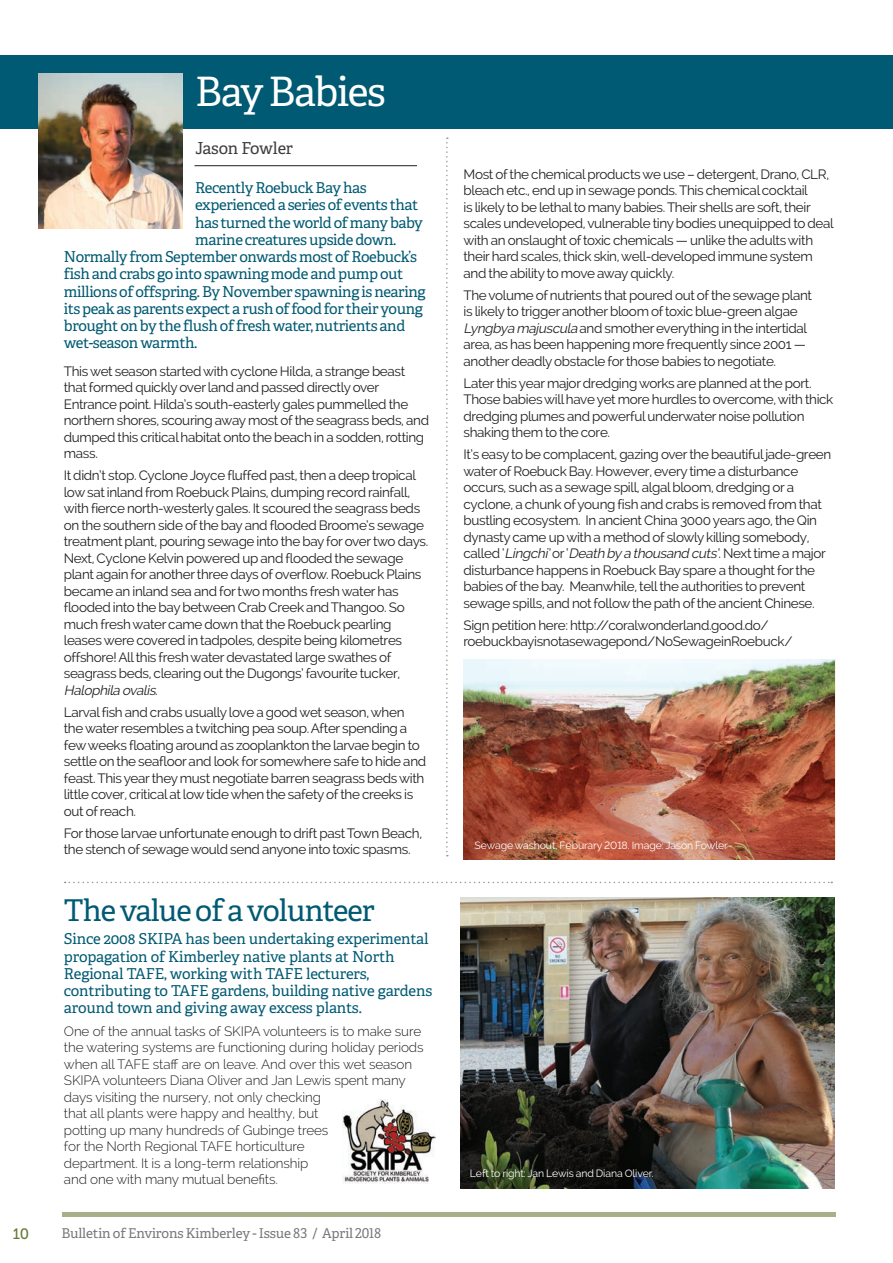
<style>
.page{position:relative;width:893px;height:1263px;background:#fff}
.page>*{position:absolute;margin:0;border:0;box-sizing:border-box;transform-origin:0 0}
.t1{font:40.5px "Adelle";letter-spacing:-.035em;color:#fff}
.t2{font:30px "Adelle";letter-spacing:-.03em;color:#005a73}
.t3{font:16.5px "Adelle";letter-spacing:-.01em;color:#3e3e3f}
.t4{font:15px/17.2px "Adelle";letter-spacing:-.025em;color:#005a73}
.t5{font:15px "Museo Sans 500";color:#677a38}
.t6{font:13.5px/16.5px "Raleway";letter-spacing:-.025em;color:#231f20}
.t7{font:300 13.5px/16.5px "Raleway";letter-spacing:-.01em;color:#231f20}
.t8{font:13.5px "Adelle";letter-spacing:-.01em;color:#76787b}
.t9{font:10.5px "Raleway";letter-spacing:-.01em;color:#fff}
.s1{font-style:italic}
</style>
<div class="page">
<hr style="left:63px;top:1212px;width:773px;height:4px;background:#aaaf88">
<div style="left:0;top:55px;width:893px;height:74px;background:#005a73"></div>
<hr style="left:195px;top:165px;width:222px;height:1px;background:#231f20">
<svg style="left:446px;top:137px;width:2px;height:719px"></svg>
<img style="left:38px;top:73px;width:144px;height:156px">
<svg style="left:65px;top:882px;width:767px;height:1px"></svg>
<img style="left:460px;top:897px;width:375px;height:291px">
<img style="left:343px;top:1099px;width:93px;height:84px">
<img style="left:464px;top:660px;width:371px;height:199px">
<p class="t1" style="left:195px;top:62px;width:192px">Bay Babies</p>
<p class="t3" style="left:195px;top:136px;width:100px">Jason Fowler</p>
<p class="t4" style="left:195px;top:179px;width:173px">Recently Roebuck Bay has</p>
<p class="t4" style="left:195px;top:196px;width:225px">experienced a series of events that</p>
<p class="t4" style="left:195px;top:213px;width:229px">has turned the world of many baby</p>
<p class="t4" style="left:195px;top:230px;width:203px">marine creatures upside down.</p>
<p class="t4" style="left:64px;top:248px;width:355px">Normally from September onwards most of Roebuck’s</p>
<p class="t4" style="left:64px;top:265px;width:341px">fish and crabs go into spawning mode and pump out</p>
<p class="t4" style="left:64px;top:282px;width:363px">millions of offspring. By November spawning is nearing</p>
<p class="t4" style="left:64px;top:299px;width:361px">its peak as parents expect a rush of food for their young</p>
<p class="t4" style="left:64px;top:317px;width:343px">brought on by the flush of fresh water, nutrients and</p>
<p class="t4" style="left:64px;top:334px;width:135px">wet-season warmth.</p>
<p class="t6" style="left:64px;top:362px;width:367px">This wet season started with cyclone Hilda, a strange beast that formed quickly over land and passed directly over Entrance point. Hilda’s south-easterly gales pummelled the northern shores, scouring away most of the seagrass beds, and dumped this critical habitat onto the beach in a sodden, rotting mass.</p>
<p class="t6" style="left:64px;top:467px;width:366px">It didn’t stop. Cyclone Joyce fluffed past, then a deep tropical low sat inland from Roebuck Plains, dumping record rainfall, with fierce north-westerly gales. It scoured the seagrass beds on the southern side of the bay and flooded Broome’s sewage treatment plant, pouring sewage into the bay for over two days.<br>Next, Cyclone Kelvin powered up and flooded the sewage plant again for another three days of overflow. Roebuck Plains became an inland sea and for two months fresh water has flooded into the bay between Crab Creek and Thangoo. So much fresh water came down that the Roebuck pearling leases were covered in tadpoles, despite being kilometres offshore! All this fresh water devastated large swathes of seagrass beds, clearing out the Dugongs’ favourite tucker, <span class="s1">Halophila ovalis</span>.</p>
<p class="t6" style="left:64px;top:704px;width:364px">Larval fish and crabs usually love a good wet season, when the water resembles a twitching pea soup. After spending a few weeks floating around as zooplankton the larvae begin to settle on the seafloor and look for somewhere safe to hide and feast. This year they must negotiate barren seagrass beds with little cover, critical at low tide when the safety of the creeks is out of reach.</p>
<p class="t6" style="left:64px;top:825px;width:360px">For those larvae unfortunate enough to drift past Town Beach, the stench of sewage would send anyone into toxic spasms.</p>
<p class="t2" style="left:64px;top:888px;width:312px">The value of a volunteer</p>
<p class="t4" style="left:64px;top:930px;width:370px">Since 2008 SKIPA has been undertaking experimental propagation of Kimberley native plants at North Regional TAFE, working with TAFE lecturers, contributing to TAFE gardens, building native gardens around town and giving away excess plants.</p>
<p class="t7" style="left:64px;top:1022px;width:361px">One of the annual tasks of SKIPA volunteers is to make sure the watering systems are functioning during holiday periods when all TAFE staff are on leave. And over this wet season SKIPA volunteers Diana Oliver and Jan Lewis spent many days visiting the nursery, not only checking<br>that all plants were happy and healthy, but<br>potting up many hundreds of Gubinge trees<br>for the North Regional TAFE horticulture<br>department. It is a long-term relationship<br>and one with many mutual benefits.</p>
<p class="t5" style="left:13px;top:1225px;width:18px">10</p>
<p class="t8" style="left:62px;top:1223px;width:321px">Bulletin of Environs Kimberley - Issue 83 / April 2018</p>
<p class="t6" style="left:463px;top:165px;width:372px">Most of the chemical products we use – detergent, Drano, CLR, bleach etc., end up in sewage ponds. This chemical cocktail<br>is likely to be lethal to many babies. Their shells are soft, their scales undeveloped, vulnerable tiny bodies unequipped to deal with an onslaught of toxic chemicals — unlike the adults with their hard scales, thick skin, well-developed immune system and the ability to move away quickly.</p>
<p class="t6" style="left:463px;top:286px;width:350px">The volume of nutrients that poured out of the sewage plant is likely to trigger another bloom of toxic blue-green algae <span class="s1">Lyngbya majuscula</span> and smother everything in the intertidal area, as has been happening more frequently since 2001 — another deadly obstacle for those babies to negotiate.</p>
<p class="t6" style="left:463px;top:375px;width:371px">Later this year major dredging works are planned at the port.<br>Those babies will have yet more hurdles to overcome, with thick dredging plumes and powerful underwater noise pollution shaking them to the core.</p>
<p class="t6" style="left:463px;top:446px;width:369px">It’s easy to be complacent, gazing over the beautiful jade-green water of Roebuck Bay. However, every time a disturbance occurs, such as a sewage spill, algal bloom, dredging or a cyclone, a chunk of young fish and crabs is removed from that bustling ecosystem. In ancient China 3000 years ago, the Qin dynasty came up with a method of slowly killing somebody,<br>c a l le d ‘ <span class="s1">Lingchi’</span>o r ‘ <span class="s1">Death bya thousand cuts’</span>. N ex t t i m e a m aj o r disturbance happens in Roebuck Bay spare a thought for the babies of the bay. Meanwhile, tell the authorities to prevent sewage spills, and not follow the path of the ancient Chinese.</p>
<p class="t6" style="left:463px;top:617px;width:330px">Sign petition here: http://coralwonderland.good.do/ roebuckbayisnotasewagepond/NoSewageinRoebuck/</p>
<p class="t9" style="left:475px;top:839px;width:255px">Sewage washout, Feburary 2018. Image: Jason Fowler</p>
<p class="t9" style="left:470px;top:1167px;width:186px">Left to right: Jan Lewis and Diana Oliver.</p>
</div>
